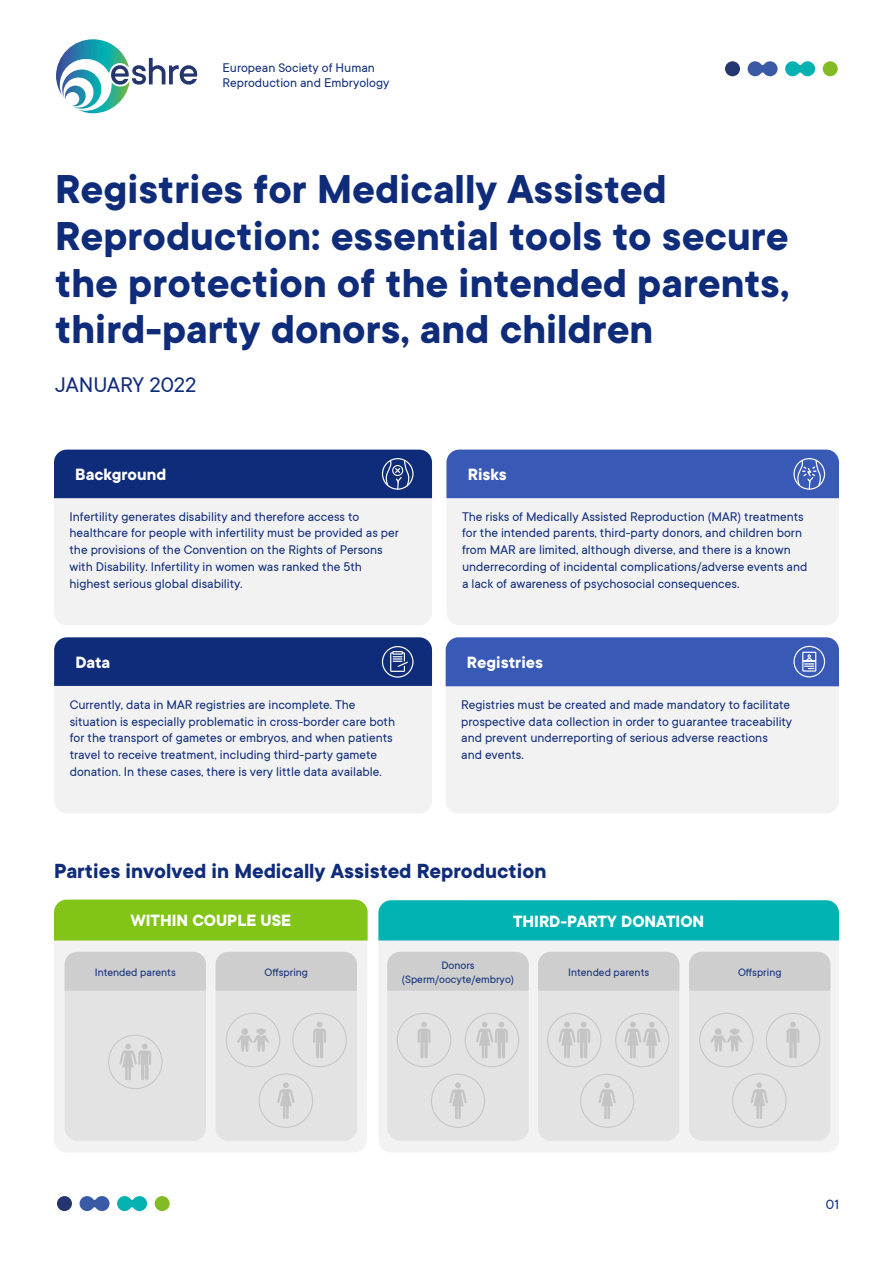
<style>
.page{position:relative;width:893px;height:1263px;background:#fff}
.page>*{position:absolute;margin:0;border:0;box-sizing:border-box;transform-origin:0 0}
.t1{font:700 44.4px/46.7px "TT Commons";color:#0f2c7a}
.t2{font:23.55px "TT Commons";color:#0f2c7a}
.t3{font:700 22.5px "TT Commons";color:#0f2c7a}
.t4{font:700 18px "TT Commons";color:#fff}
.t5{font:15px "TT Commons";color:#0f2c7a}
.t6{font:13.95px/16.8px "TT Commons";color:#0f2c7a}
.t7{font:12px/13.8px "TT Commons";color:#0f2c7a;text-align:center}
</style>
<div class="page">
<div style="left:57px;top:1196px;width:15px;height:15px;background:#25366f;border-radius:50%"></div>
<div style="left:155px;top:1196px;width:15px;height:15px;background:#83bb26;border-radius:50%"></div>
<svg style="left:79px;top:1196px;width:31px;height:15px"></svg>
<svg style="left:117px;top:1196px;width:30px;height:15px"></svg>
<div style="left:378px;top:940px;width:461px;height:212px;background:#f2f2f2"></div>
<div style="left:387px;top:952px;width:142px;height:189px;background:#e3e3e3;border-radius:13px"></div>
<div style="left:387px;top:952px;width:142px;height:39px;background:#cecece"></div>
<div style="left:689px;top:952px;width:141px;height:189px;background:#e3e3e3;border-radius:13px"></div>
<div style="left:689px;top:952px;width:141px;height:39px;background:#cecece"></div>
<div style="left:538px;top:952px;width:141px;height:189px;background:#e3e3e3;border-radius:13px"></div>
<div style="left:538px;top:952px;width:141px;height:39px;background:#cecece"></div>
<div style="left:54px;top:462px;width:378px;height:163px;background:#f2f2f2;border-radius:13px"></div>
<div style="left:54px;top:940px;width:314px;height:212px;background:#f2f2f2"></div>
<div style="left:446px;top:450px;width:393px;height:175px;background:#f2f2f2;border-radius:13px"></div>
<div style="left:54px;top:637px;width:378px;height:176px;background:#f2f2f2;border-radius:13px"></div>
<div style="left:446px;top:637px;width:393px;height:176px;background:#f2f2f2;border-radius:13px"></div>
<svg style="left:54px;top:637px;width:378px;height:49px;background:#15317d"></svg>
<div style="left:54px;top:450px;width:378px;height:48px;background:#0f2c7a"></div>
<div style="left:446px;top:450px;width:393px;height:48px;background:#3859b5"></div>
<div style="left:446px;top:637px;width:393px;height:49px;background:#3859b5"></div>
<svg style="left:599px;top:1082px;width:17px;height:37px"></svg>
<div style="left:580px;top:1074px;width:54px;height:54px;border:1px solid #c6c6c6;border-radius:50%"></div>
<svg style="left:624px;top:1022px;width:36px;height:36px"></svg>
<div style="left:615px;top:1013px;width:54px;height:54px;border:1px solid #c6c6c6;border-radius:50%"></div>
<svg style="left:558px;top:1022px;width:32px;height:36px"></svg>
<div style="left:547px;top:1013px;width:54px;height:54px;border:1px solid #c6c6c6;border-radius:50%"></div>
<div style="left:54px;top:900px;width:314px;height:40px;background:#82c417"></div>
<div style="left:378px;top:900px;width:461px;height:40px;background:#00b2b2"></div>
<svg style="left:711px;top:1028px;width:31px;height:24px"></svg>
<div style="left:699px;top:1013px;width:55px;height:54px;border:1px solid #c6c6c6;border-radius:50%"></div>
<svg style="left:787px;top:1022px;width:12px;height:36px"></svg>
<div style="left:766px;top:1013px;width:54px;height:54px;border:1px solid #c6c6c6;border-radius:50%"></div>
<svg style="left:751px;top:1082px;width:17px;height:37px"></svg>
<div style="left:732px;top:1073px;width:55px;height:55px;border:1px solid #c6c6c6;border-radius:50%"></div>
<div style="left:725px;top:61px;width:15px;height:15px;background:#25366f;border-radius:50%"></div>
<div style="left:823px;top:61px;width:15px;height:15px;background:#83bb26;border-radius:50%"></div>
<svg style="left:747px;top:61px;width:31px;height:15px"></svg>
<svg style="left:785px;top:61px;width:30px;height:15px"></svg>
<svg style="left:56px;top:39px;width:141px;height:74px"></svg>
<svg style="left:449px;top:1082px;width:18px;height:37px"></svg>
<div style="left:431px;top:1074px;width:54px;height:54px;border:1px solid #c6c6c6;border-radius:50%"></div>
<svg style="left:418px;top:1022px;width:12px;height:36px"></svg>
<div style="left:397px;top:1013px;width:54px;height:54px;border:1px solid #c6c6c6;border-radius:50%"></div>
<svg style="left:476px;top:1022px;width:32px;height:36px"></svg>
<div style="left:465px;top:1013px;width:54px;height:54px;border:1px solid #c6c6c6;border-radius:50%"></div>
<div style="left:216px;top:952px;width:141px;height:189px;background:#e3e3e3;border-radius:13px"></div>
<div style="left:216px;top:952px;width:141px;height:39px;background:#cecece"></div>
<div style="left:65px;top:952px;width:141px;height:189px;background:#e3e3e3;border-radius:13px"></div>
<div style="left:65px;top:952px;width:141px;height:39px;background:#cecece"></div>
<svg style="left:237px;top:1028px;width:32px;height:24px"></svg>
<div style="left:226px;top:1013px;width:54px;height:54px;border:1px solid #c6c6c6;border-radius:50%"></div>
<svg style="left:313px;top:1022px;width:13px;height:36px"></svg>
<div style="left:292px;top:1013px;width:55px;height:54px;border:1px solid #c6c6c6;border-radius:50%"></div>
<svg style="left:277px;top:1082px;width:18px;height:37px"></svg>
<div style="left:259px;top:1073px;width:54px;height:55px;border:1px solid #c6c6c6;border-radius:50%"></div>
<svg style="left:119px;top:1043px;width:32px;height:37px"></svg>
<div style="left:108px;top:1034px;width:55px;height:55px;border:1px solid #c6c6c6;border-radius:50%"></div>
<p class="t6" style="left:222px;top:60px;width:168px;line-height:15px">European Society of Human<br>Reproduction and Embryology</p>
<h1 class="t1" style="left:55px;top:167px;width:736px">Registries for Medically Assisted Reproduction: essential tools to secure the protection of the intended parents, third-party donors, and children</h1>
<h2 class="t2" style="left:55px;top:372px;width:143px">JANUARY 2022</h2>
<p class="t4" style="left:75px;top:465px;width:92px">Background</p>
<p class="t6" style="left:70px;top:508px;width:331px">Infertility generates disability and therefore access to healthcare for people with infertility must be provided as per the provisions of the Convention on the Rights of Persons with Disability. Infertility in women was ranked the 5th highest serious global disability.</p>
<p class="t4" style="left:75px;top:652px;width:36px">Data</p>
<p class="t6" style="left:70px;top:696px;width:327px">Currently, data in MAR registries are incomplete. The situation is especially problematic in cross-border care both for the transport of gametes or embryos, and when patients travel to receive treatment, including third-party gamete donation. In these cases, there is very little data available.</p>
<p class="t4" style="left:468px;top:465px;width:41px">Risks</p>
<p class="t6" style="left:462px;top:508px;width:347px">The risks of Medically Assisted Reproduction (MAR) treatments for the intended parents, third-party donors, and children born from MAR are limited, although diverse, and there is a known underrecording of incidental complications/adverse events and a lack of awareness of psychosocial consequences.</p>
<p class="t4" style="left:467px;top:652px;width:78px">Registries</p>
<p class="t6" style="left:461px;top:696px;width:333px">Registries must be created and made mandatory to facilitate prospective data collection in order to guarantee traceability and prevent underreporting of serious adverse reactions<br>and events.</p>
<h3 class="t3" style="left:54px;top:858px;width:494px">Parties involved in Medically Assisted Reproduction</h3>
<p class="t4" style="left:130px;top:911px;width:162px">WITHIN COUPLE USE</p>
<p class="t4" style="left:513px;top:911px;width:193px">THIRD-PARTY DONATION</p>
<p class="t7" style="left:95px;top:966px;width:82px">Intended parents</p>
<p class="t7" style="left:265px;top:966px;width:45px">Offspring</p>
<p class="t7" style="left:402px;top:959px;width:114px">Donors (Sperm/oocyte/embryo)</p>
<p class="t7" style="left:568px;top:966px;width:82px">Intended parents</p>
<p class="t7" style="left:738px;top:966px;width:45px">Offspring</p>
<p class="t5" style="left:826px;top:1196px;width:15px">01</p>
</div>
